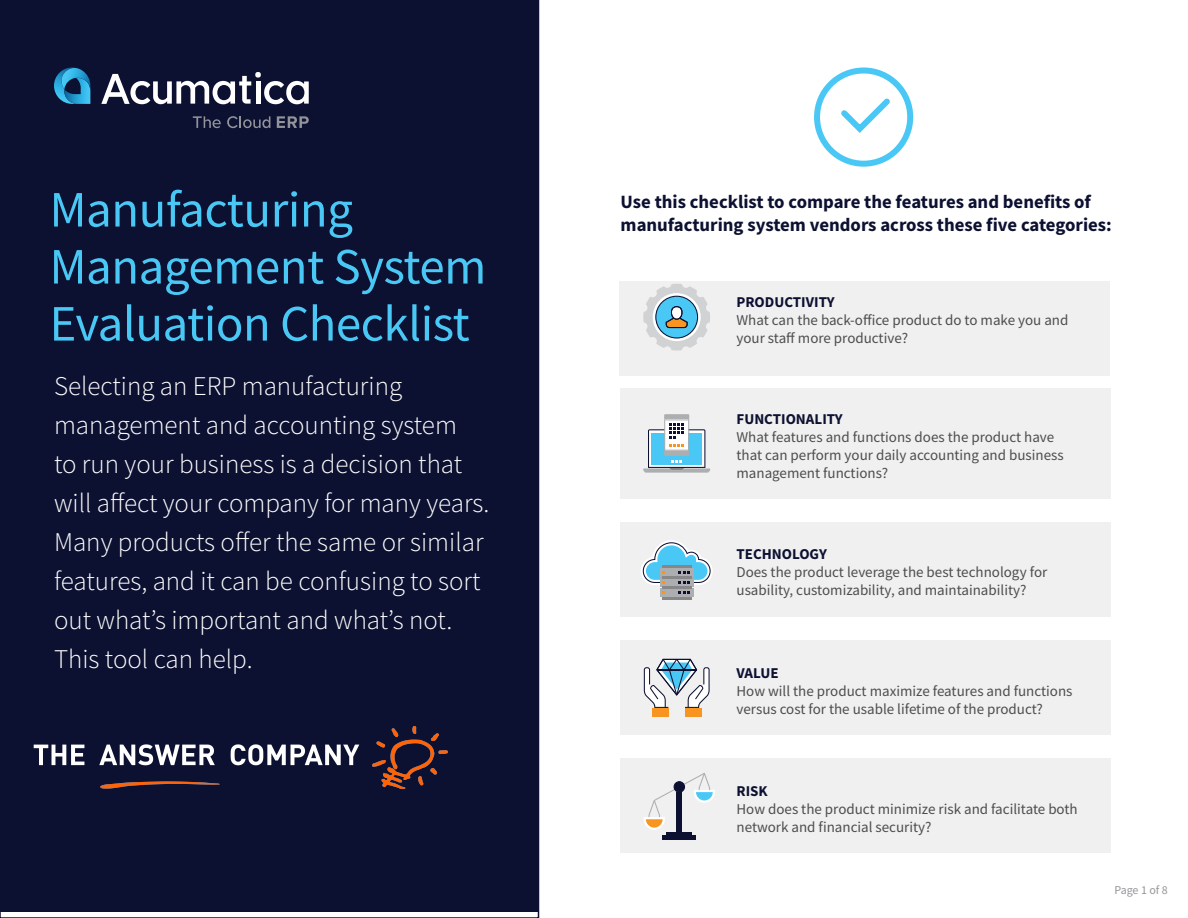
<style>
.page{position:relative;width:1188px;height:918px;background:#fff}
.page>*{position:absolute;margin:0;border:0;box-sizing:border-box;transform-origin:0 0}
.t1{font:51px/57px "Source Sans Pro";letter-spacing:-.01em;color:#49c8f5}
.t2{font:300 27px/39px "Source Sans Pro";color:#fff}
.t3{font:700 18.75px/22.5px "Source Sans Pro";color:#0d1131}
.t4{font:15px/18px "Source Sans Pro";color:#4d4d4f}
.t5{font:700 15px "Source Sans Pro";color:#0d1131}
.t6{font:12px "Source Sans Pro";letter-spacing:-.005em;color:#939598}
</style>
<div class="page">
<svg style="left:814px;top:67px;width:100px;height:100px"></svg>
<div style="left:0;top:0;width:539px;height:912px;background:#0d1131"></div>
<div style="left:620px;top:282px;width:490px;height:94px;background:#f1f0f0"></div>
<div style="left:621px;top:522px;width:490px;height:95px;background:#f1f0f0"></div>
<div style="left:621px;top:388px;width:490px;height:111px;background:#f1f0f0"></div>
<div style="left:621px;top:641px;width:490px;height:94px;background:#f1f0f0"></div>
<div style="left:621px;top:759px;width:490px;height:94px;background:#f1f0f0"></div>
<div style="left:685px;top:708px;width:17px;height:9px;background:#f89521"></div>
<div style="left:652px;top:708px;width:16px;height:9px;background:#f89521"></div>
<svg style="left:644px;top:659px;width:66px;height:49px"></svg>
<svg style="left:643px;top:284px;width:67px;height:67px"></svg>
<svg style="left:643px;top:414px;width:67px;height:59px"></svg>
<div style="left:660px;top:589px;width:33px;height:8px;background:#acaeb0"></div>
<div style="left:660px;top:578px;width:33px;height:9px;background:#acaeb0"></div>
<hr style="left:662px;top:597px;width:29px;height:2px;background:#878789">
<hr style="left:662px;top:587px;width:29px;height:2px;background:#878789">
<svg style="left:641px;top:540px;width:72px;height:45px"></svg>
<svg style="left:679px;top:592px;width:10px;height:2px"></svg>
<hr style="left:663px;top:835px;width:33px;height:4px;background:#0d1131">
<hr style="left:677px;top:792px;width:4px;height:42px;background:#0d1131">
<hr style="left:681px;top:792px;width:1px;height:42px;background:#0d1131">
<hr style="left:667px;top:833px;width:25px;height:2px;background:#0d1131">
<svg style="left:643px;top:773px;width:73px;height:58px"></svg>
<svg style="left:101px;top:72px;width:208px;height:32px"></svg>
<svg style="left:54px;top:68px;width:36px;height:36px"></svg>
<svg style="left:277px;top:116px;width:32px;height:12px"></svg>
<svg style="left:193px;top:116px;width:28px;height:12px"></svg>
<svg style="left:227px;top:116px;width:43px;height:12px"></svg>
<img style="left:33px;top:726px;width:415px;height:63px">
<h1 class="t1" style="left:50px;top:181px;width:438px">Manufacturing<br>Management System<br>Evaluation Checklist</h1>
<p class="t3" style="left:621px;top:190px;width:493px">Use this checklist to compare the features and benefits of manufacturing system vendors across these five categories:</p>
<p class="t5" style="left:737px;top:292px;width:100px">PRODUCTIVITY</p>
<p class="t4" style="left:737px;top:311px;width:333px">What can the back-office product do to make you and your staff more productive?</p>
<p class="t2" style="left:54px;top:367px;width:437px">Selecting an ERP manufacturing management and accounting system<br>to run your business is a decision that will affect your company for many years.<br>Many products offer the same or similar features, and it can be confusing to sort out what’s important and what’s not.<br>This tool can help.</p>
<p class="t5" style="left:737px;top:409px;width:108px">FUNCTIONALITY</p>
<p class="t4" style="left:737px;top:428px;width:329px">What features and functions does the product have that can perform your daily accounting and business management functions?</p>
<p class="t5" style="left:737px;top:544px;width:92px">TECHNOLOGY</p>
<p class="t4" style="left:737px;top:563px;width:312px">Does the product leverage the best technology for usability, customizability, and maintainability?</p>
<p class="t5" style="left:737px;top:662px;width:44px">VALUE</p>
<p class="t4" style="left:737px;top:681px;width:338px">How will the product maximize features and functions versus cost for the usable lifetime of the product?</p>
<p class="t5" style="left:737px;top:781px;width:33px">RISK</p>
<p class="t4" style="left:737px;top:800px;width:343px">How does the product minimize risk and facilitate both network and financial security?</p>
<p class="t6" style="left:1114px;top:882px;width:55px">Page 1 of 8</p>
</div>
